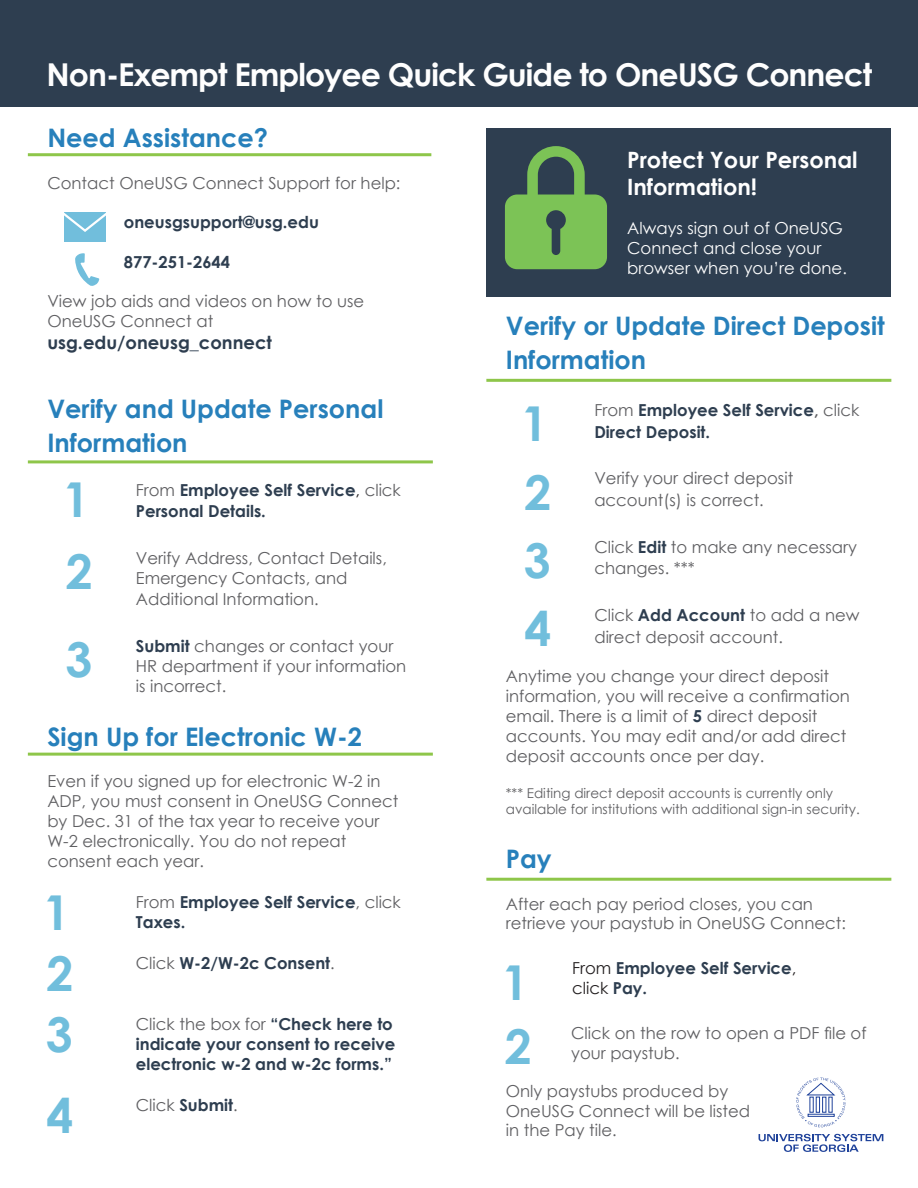
<style>
.page{position:relative;width:918px;height:1188px;background:#fff}
.page>*{position:absolute;margin:0;border:0;box-sizing:border-box;transform-origin:0 0}
.t1{font:700 48px "Century Gothic";color:#71bedc}
.t2{font:700 31.5px "Century Gothic";letter-spacing:-.03em;color:#fefefe}
.t3{font:700 25.5px/34.5px "Century Gothic";color:#2780bb}
.t4{font:700 22.5px/27px "Century Gothic";color:#fff}
.t5{font:700 18px "Century Gothic";color:#2e3e50}
.t6{font:16.5px/19.8px "Century Gothic";color:#5f5f62}
.t7{font:700 16.5px/19.8px "Century Gothic";color:#2e3e50}
.t8{font:16.5px/19.8px "Century Gothic";color:#fff}
.t9{font:13.5px/16.2px "Century Gothic";color:#5f5f62}
.s1{font-weight:400;color:#5f5f62}
.s2{font-weight:400;color:#231f20}
.s3{font-weight:700;color:#2e3e50}
.s4{color:#5f5f62}
</style>
<div class="page">
<hr style="left:28px;top:153px;width:403px;height:3px;background:#8ec64a">
<hr style="left:28px;top:460px;width:405px;height:3px;background:#8ec64a">
<hr style="left:28px;top:753px;width:405px;height:3px;background:#8ec64a">
<hr style="left:486px;top:379px;width:405px;height:3px;background:#8ec64a">
<hr style="left:486px;top:878px;width:405px;height:3px;background:#8ec64a">
<svg style="left:796px;top:1078px;width:50px;height:49px"></svg>
<svg style="left:759px;top:1134px;width:124px;height:18px"></svg>
<div style="left:0;top:0;width:918px;height:106px;background:#2e3e50"></div>
<div style="left:486px;top:128px;width:405px;height:169px;background:#2e3e50"></div>
<svg style="left:505px;top:146px;width:102px;height:123px"></svg>
<svg style="left:75px;top:253px;width:24px;height:33px"></svg>
<div style="left:64px;top:212px;width:42px;height:30px;background:#71bedc"></div>
<svg style="left:64px;top:212px;width:42px;height:20px"></svg>
<p class="t2" style="left:46px;top:51px;width:827px">Non-Exempt Employee Quick Guide to OneUSG Connect</p>
<p class="t3" style="left:47px;top:120px;width:222px">Need Assistance?</p>
<p class="t6" style="left:47px;top:173px;width:355px">Contact OneUSG Connect Support for help:</p>
<p class="t7" style="left:124px;top:212px;width:197px">oneusgsupport@usg.edu</p>
<p class="t7" style="left:124px;top:251px;width:108px">877-251-2644</p>
<p class="t6" style="left:47px;top:291px;width:318px">View job aids and videos on how to use<br>OneUSG Connect at</p>
<p class="t5" style="left:47px;top:329px;width:226px">usg.edu/oneusg_connect</p>
<p class="t3" style="left:47px;top:390px;width:338px">Verify and Update Personal<br>Information</p>
<p class="t1" style="left:63px;top:463px;width:28px">1</p>
<p class="t7" style="left:136px;top:478px;width:267px;line-height:21.6px"><span class="s1">From</span> Employee Self Service<span class="s2">,</span> <span class="s1">click<br></span>Personal Details.</p>
<p class="t1" style="left:66px;top:535px;width:28px">2</p>
<p class="t6" style="left:136px;top:548px;width:253px">Verify Address, Contact Details,<br>Emergency Contacts, and</p>
<p class="t6" style="left:136px;top:589px;width:184px">Additional Information.</p>
<p class="t1" style="left:65px;top:623px;width:28px">3</p>
<p class="t6" style="left:136px;top:636px;width:272px"><span class="s3">Submit</span> changes or contact your<br>HR department if your information is incorrect.</p>
<p class="t3" style="left:47px;top:718px;width:316px">Sign Up for Electronic W-2</p>
<p class="t6" style="left:47px;top:771px;width:353px">Even if you signed up for electronic W-2 in ADP, you must consent in OneUSG Connect by Dec. 31 of the tax year to receive your W-2 electronically. You do not repeat consent each year.</p>
<p class="t1" style="left:43px;top:876px;width:28px">1</p>
<p class="t7" style="left:136px;top:891px;width:267px"><span class="s1">From</span> Employee Self Service<span class="s1">, click<br></span>Taxes.</p>
<p class="t1" style="left:46px;top:937px;width:28px">2</p>
<p class="t7" style="left:136px;top:953px;width:200px"><span class="s1">Click</span> W-2/W-2c Consent<span class="s1">.</span></p>
<p class="t1" style="left:46px;top:998px;width:28px">3</p>
<p class="t7" style="left:136px;top:1014px;width:261px"><span class="s1">Click the box for</span> “Check here to indicate your consent to receive electronic w-2 and w-2c forms.”</p>
<p class="t1" style="left:46px;top:1079px;width:28px">4</p>
<p class="t6" style="left:136px;top:1095px;width:103px">Click <span class="s3">Submit</span>.</p>
<p class="t4" style="left:627px;top:145px;width:232px">Protect Your Personal<br>Information!</p>
<p class="t8" style="left:627px;top:218px;width:221px">Always sign out of OneUSG<br>Connect and close your browser when you’re done.</p>
<p class="t3" style="left:506px;top:307px;width:380px">Verify or Update Direct Deposit<br>Information</p>
<p class="t1" style="left:521px;top:387px;width:28px">1</p>
<p class="t7" style="left:594px;top:399px;width:267px;line-height:21.6px"><span class="s1">From</span> Employee Self Service<span class="s4">,</span> <span class="s1">click<br></span>Direct Deposit.</p>
<p class="t1" style="left:524px;top:456px;width:28px">2</p>
<p class="t6" style="left:594px;top:467px;width:200px;line-height:21.6px">Verify your direct deposit account(s) is correct.</p>
<p class="t1" style="left:524px;top:524px;width:28px">3</p>
<p class="t6" style="left:594px;top:536px;width:264px;line-height:21.6px">Click <span class="s3">Edit</span> to make any necessary changes. ***</p>
<p class="t1" style="left:524px;top:593px;width:28px">4</p>
<p class="t6" style="left:594px;top:604px;width:267px;line-height:21.6px">Click <span class="s3">Add Account</span> to add a new direct deposit account.</p>
<p class="t6" style="left:506px;top:666px;width:346px">Anytime you change your direct deposit information, you will receive a confirmation email. There is a limit of <span class="s3">5</span> direct deposit accounts. You may edit and/or add direct deposit accounts once per day.</p>
<p class="t9" style="left:506px;top:784px;width:355px">*** Editing direct deposit accounts is currently only available for institutions with additional sign-in security.</p>
<p class="t3" style="left:506px;top:840px;width:47px">Pay</p>
<p class="t6" style="left:506px;top:893px;width:342px">After each pay period closes, you can retrieve your paystub in OneUSG Connect:</p>
<p class="t1" style="left:502px;top:946px;width:28px">1</p>
<p class="t7" style="left:572px;top:958px;width:226px"><span class="s2">From</span> Employee Self Service<span class="s2">, click</span> Pay.</p>
<p class="t1" style="left:505px;top:1010px;width:28px">2</p>
<p class="t6" style="left:571px;top:1023px;width:297px">Click on the row to open a PDF file of your paystub.</p>
<p class="t6" style="left:506px;top:1081px;width:246px">Only paystubs produced by<br>OneUSG Connect will be listed in the Pay tile.</p>
</div>
